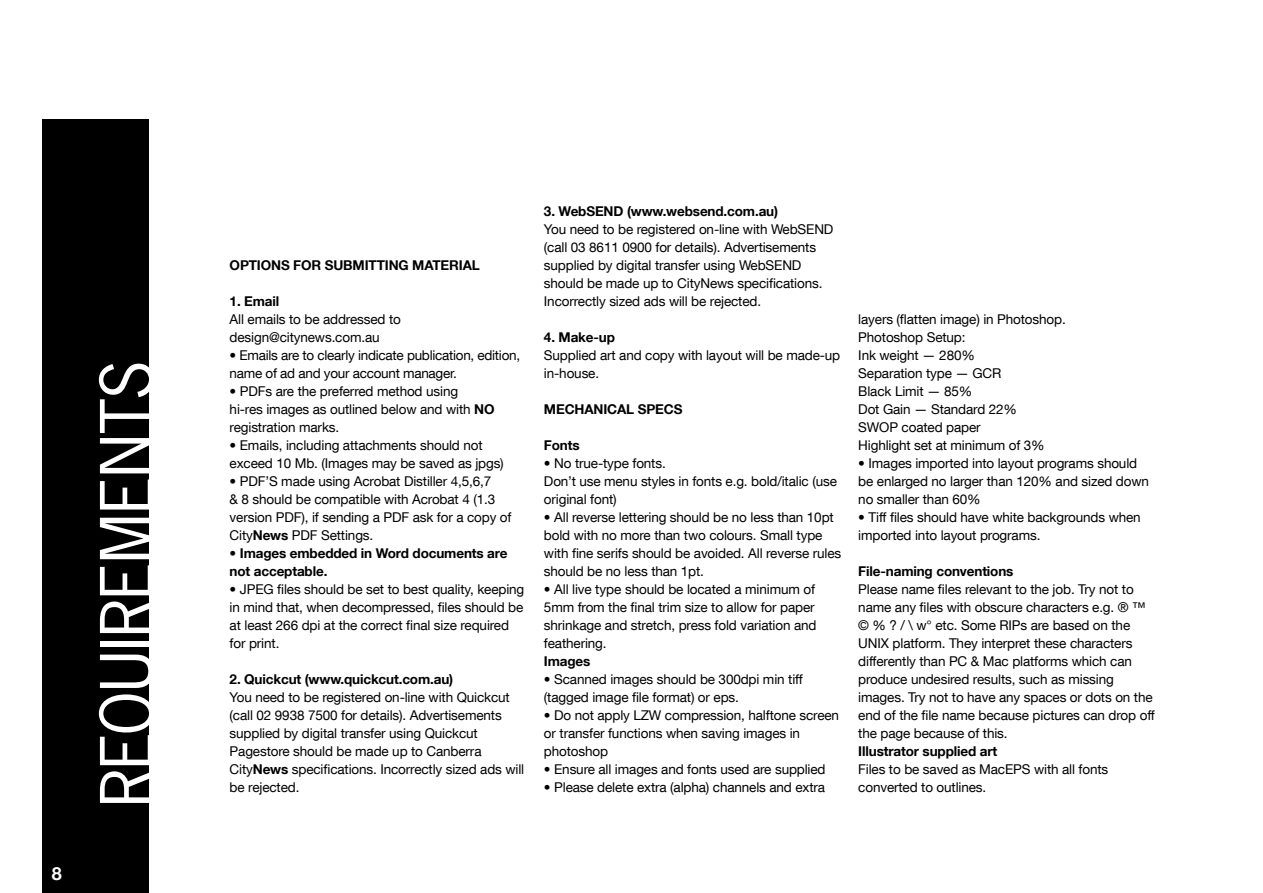
<style>
.page{position:relative;width:1263px;height:893px;background:#fff}
.page>*{position:absolute;margin:0;border:0;box-sizing:border-box;transform-origin:0 0}
.t1{font:67.5px "News Gothic Std";letter-spacing:-.01em;color:#fff}
.t2{font:700 18px "Helvetica Neue";color:#fff}
.t3{font:13.5px/18px "Helvetica Neue LT Com";letter-spacing:-.01em;color:#000}
.t4{font:700 13.5px/18px "Helvetica Neue LT Com";letter-spacing:-.01em;color:#000}
.s1{font-weight:700}
.s2{font-weight:400}
</style>
<div class="page">
<div style="left:43px;top:119px;width:106px;height:774px;background:#000"></div>
<h2 class="t2" style="left:52px;top:857px;width:12px">8</h2>
<h1 class="t1" style="left:84px;top:807px;width:448px;rotate:-90deg">requirements</h1>
<p class="t4" style="left:230px;top:256px;width:10px">Opt</p>
<p class="t4" style="left:257px;top:256px;width:224px">ions for submitting material</p>
<p class="t4" style="left:230px;top:292px;width:51px">1. Email</p>
<p class="t3" style="left:230px;top:310px;width:173px">All emails to be addressed to design@citynews.com.au</p>
<p class="t3" style="left:230px;top:346px;width:292px">• Emails are to clearly indicate publication, edition, name of ad and your account manager.</p>
<p class="t3" style="left:230px;top:382px;width:266px">• PDFs are the preferred method using hi-res images as outlined below and with <span class="s1">no </span>registration marks.</p>
<p class="t3" style="left:230px;top:436px;width:276px">• Emails, including attachments should not exceed 10 Mb. (Images may be saved as jpgs)</p>
<p class="t3" style="left:230px;top:472px;width:283px">• PDF’S made using Acrobat Distiller 4,5,6,7<br>&amp; 8 should be compatible with Acrobat 4 (1.3 version PDF), if sending a PDF ask for a copy of City<span class="s1">News</span> PDF Settings.</p>
<p class="t4" style="left:230px;top:544px;width:279px"><span class="s2">•</span> Images embedded in Word documents are not acceptable.</p>
<p class="t3" style="left:230px;top:580px;width:296px">• JPEG files should be set to best quality, keeping in mind that, when decompressed, files should be at least 266 dpi at the correct final size required for print.</p>
<p class="t4" style="left:230px;top:670px;width:225px">2. Quickcut (www.quickcut.com.au)</p>
<p class="t3" style="left:230px;top:688px;width:296px">You need to be registered on-line with Quickcut (call 02 9938 7500 for details). Advertisements supplied by digital transfer using Quickcut Pagestore should be made up to Canberra City<span class="s1">News</span> specifications. Incorrectly sized ads will be rejected.</p>
<p class="t4" style="left:544px;top:202px;width:236px">3. WebSEND (www.websend.com.au)</p>
<p class="t3" style="left:544px;top:220px;width:291px">You need to be registered on-line with WebSEND (call 03 8611 0900 for details). Advertisements supplied by digital transfer using WebSEND should be made up to CityNews specifications.<br>Incorrectly sized ads will be rejected.</p>
<p class="t4" style="left:544px;top:328px;width:73px">4. Make-up</p>
<p class="t3" style="left:544px;top:346px;width:298px">Supplied art and copy with layout will be made-up in-house.</p>
<p class="t4" style="left:544px;top:400px;width:140px">Mechan ical specs</p>
<p class="t4" style="left:544px;top:436px;width:37px">Fonts</p>
<p class="t3" style="left:544px;top:454px;width:294px">• No true-type fonts.<br>Don’t use menu styles in fonts e.g. bold/italic (use original font)</p>
<p class="t3" style="left:544px;top:508px;width:299px">• All reverse lettering should be no less than 10pt bold with no more than two colours. Small type with fine serifs should be avoided. All reverse rules should be no less than 1pt.</p>
<p class="t3" style="left:544px;top:580px;width:274px">• All live type should be located a minimum of 5mm from the final trim size to allow for paper shrinkage and stretch, press fold variation and feathering.</p>
<p class="t4" style="left:544px;top:652px;width:48px">Images</p>
<p class="t3" style="left:544px;top:670px;width:260px">• Scanned images should be 300dpi min tiff (tagged image file format) or eps.</p>
<p class="t3" style="left:544px;top:706px;width:297px">• Do not apply LZW compression, halftone screen or transfer functions when saving images in photoshop</p>
<p class="t3" style="left:544px;top:760px;width:283px">• Ensure all images and fonts used are supplied</p>
<p class="t3" style="left:544px;top:778px;width:283px">• Please delete extra (alpha) channels and extra</p>
<p class="t3" style="left:858px;top:310px;width:209px">layers (flatten image) in Photoshop.<br>Photoshop Setup:<br>Ink weight — 280%<br>Separation type — GCR<br>Black Limit — 85%<br>Dot Gain — Standard 22%<br>SWOP coated paper<br>Highlight set at minimum of 3%</p>
<p class="t3" style="left:858px;top:454px;width:292px">• Images imported into layout programs should be enlarged no larger than 120% and sized down no smaller than 60%</p>
<p class="t3" style="left:858px;top:508px;width:284px">• Tiff files should have white backgrounds when imported into layout programs.</p>
<p class="t4" style="left:858px;top:562px;width:157px">File-naming conventions</p>
<p class="t3" style="left:858px;top:580px;width:298px">Please name files relevant to the job. Try not to name any files with obscure characters e.g. ® ™ © % ? / \ w° etc. Some RIPs are based on the UNIX platform. They interpret these characters differently than PC &amp; Mac platforms which can produce undesired results, such as missing images. Try not to have any spaces or dots on the end of the file name because pictures can drop off the page because of this.</p>
<p class="t4" style="left:858px;top:741px;width:141px">Illustrator supplied art</p>
<p class="t3" style="left:858px;top:760px;width:251px">Files to be saved as MacEPS with all fonts</p>
<p class="t3" style="left:858px;top:778px;width:129px">converted to outlines.</p>
</div>
